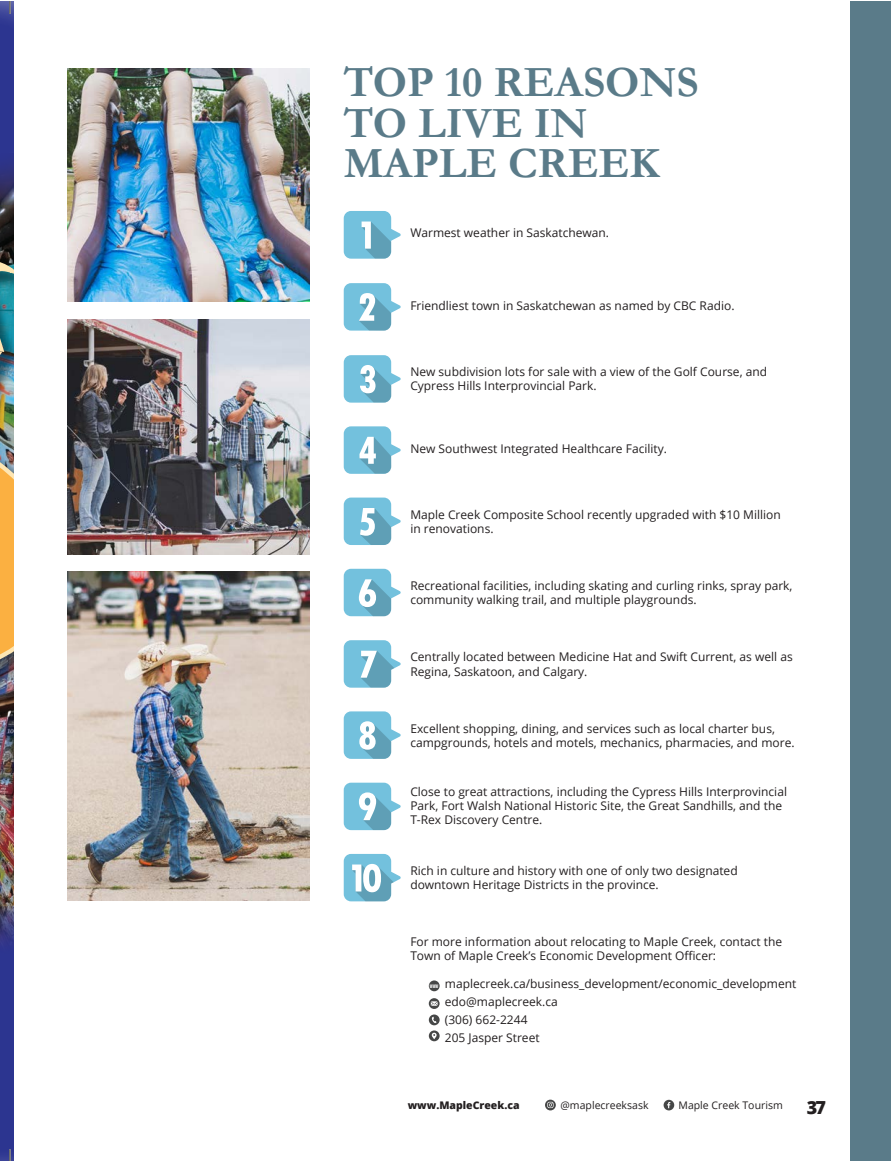
<style>
.page{position:relative;width:891px;height:1161px;background:#fff}
.page>*{position:absolute;margin:0;border:0;box-sizing:border-box;transform-origin:0 0}
.t1{font:700 43.5px "Garamond";color:#5a7b89}
.t2{font:800 18px "Open Sans";color:#231f20}
.t3{font:12px/14.4px "Open Sans";color:#231f20}
.t4{font:10.5px "Open Sans";color:#231f20}
.t5{font:800 10.5px "Open Sans";color:#231f20}
.t6{font:5.1px "Bebas Neue";color:#fff}
</style>
<div class="page">
<img style="left:0;top:205px;width:14px;height:49px">
<img style="left:0;top:730px;width:14px;height:176px">
<img style="left:0;top:368px;width:14px;height:362px">
<img style="left:0;top:387px;width:14px;height:322px">
<svg style="left:0;top:254px;width:14px;height:114px;background:#2f7984"></svg>
<svg style="left:0;top:1px;width:14px;height:204px;background:#303789"></svg>
<div style="left:0;top:906px;width:14px;height:255px;background:#2c3590"></div>
<img style="left:0;top:838px;width:10px;height:106px">
<svg style="left:0;top:1px;width:1px;height:13px"></svg>
<svg style="left:9px;top:1px;width:2px;height:13px"></svg>
<svg style="left:9px;top:1149px;width:2px;height:12px"></svg>
<svg style="left:344px;top:211px;width:57px;height:48px"></svg>
<svg style="left:344px;top:283px;width:57px;height:48px"></svg>
<svg style="left:344px;top:355px;width:57px;height:48px"></svg>
<svg style="left:344px;top:426px;width:57px;height:48px"></svg>
<svg style="left:344px;top:498px;width:57px;height:47px"></svg>
<svg style="left:344px;top:569px;width:57px;height:47px"></svg>
<svg style="left:344px;top:640px;width:57px;height:48px"></svg>
<svg style="left:344px;top:711px;width:57px;height:48px"></svg>
<svg style="left:344px;top:783px;width:57px;height:47px"></svg>
<svg style="left:344px;top:854px;width:57px;height:47px"></svg>
<div style="left:429px;top:1015px;width:11px;height:10px;background:#464747;border-radius:50%"></div>
<svg style="left:432px;top:1017px;width:5px;height:6px"></svg>
<div style="left:429px;top:980px;width:11px;height:11px;background:#464747;border-radius:50%"></div>
<svg style="left:429px;top:1030px;width:11px;height:11px"></svg>
<svg style="left:432px;top:1033px;width:5px;height:6px"></svg>
<svg style="left:429px;top:998px;width:11px;height:11px"></svg>
<svg style="left:431px;top:1001px;width:7px;height:5px"></svg>
<img style="left:68px;top:69px;width:241px;height:233px">
<img style="left:68px;top:572px;width:241px;height:328px">
<img style="left:68px;top:320px;width:241px;height:234px">
<div style="left:850px;top:1px;width:41px;height:1160px;background:#5a7b89"></div>
<svg style="left:664px;top:1100px;width:10px;height:10px"></svg>
<svg style="left:667px;top:1102px;width:3px;height:6px"></svg>
<div style="left:545px;top:1100px;width:11px;height:10px;background:#464747;border-radius:50%"></div>
<svg style="left:547px;top:1102px;width:7px;height:6px"></svg>
<p class="t1" style="left:344px;top:53px;width:356px">TOP 10 REASONS</p>
<p class="t1" style="left:344px;top:93px;width:245px">TO LIVE IN</p>
<p class="t1" style="left:344px;top:134px;width:317px">MAPLE CREEK</p>
<p class="t3" style="left:410px;top:225px;width:200px">Warmest weather in Saskatchewan.</p>
<p class="t3" style="left:410px;top:298px;width:326px">Friendliest town in Saskatchewan as named by CBC Radio.</p>
<p class="t3" style="left:410px;top:364px;width:358px">New subdivision lots for sale with a view of the Golf Course, and<br>Cypress Hills Interprovincial Park.</p>
<p class="t3" style="left:410px;top:441px;width:258px">New Southwest Integrated Healthcare Facility.</p>
<p class="t3" style="left:410px;top:507px;width:372px">Maple Creek Composite School recently upgraded with $10 Million</p>
<p class="t3" style="left:410px;top:522px;width:85px">in renovations.</p>
<p class="t3" style="left:410px;top:578px;width:384px">Recreational facilities, including skating and curling rinks, spray park, community walking trail, and multiple playgrounds.</p>
<p class="t3" style="left:410px;top:649px;width:384px">Centrally located between Medicine Hat and Swift Current, as well as<br>Regina, Saskatoon, and Calgary.</p>
<p class="t3" style="left:410px;top:721px;width:386px">Excellent shopping, dining, and services such as local charter bus, campgrounds, hotels and motels, mechanics, pharmacies, and more.</p>
<p class="t3" style="left:410px;top:784px;width:378px">Close to great attractions, including the Cypress Hills Interprovincial<br>Park, Fort Walsh National Historic Site, the Great Sandhills, and the<br>T-Rex Discovery Centre.</p>
<p class="t3" style="left:410px;top:863px;width:329px">Rich in culture and history with one of only two designated downtown Heritage Districts in the province.</p>
<p class="t3" style="left:410px;top:934px;width:373px">For more information about relocating to Maple Creek, contact the<br>Town of Maple Creek’s Economic Development Officer:</p>
<p class="t3" style="left:445px;top:976px;width:353px">maplecreek.ca/business_development/economic_development</p>
<p class="t3" style="left:445px;top:994px;width:115px">edo@maplecreek.ca</p>
<p class="t3" style="left:445px;top:1012px;width:84px">(306) 662-2244</p>
<p class="t3" style="left:445px;top:1030px;width:96px">205 Jasper Street</p>
<p class="t6" style="left:430px;top:983px;width:10px">WWW</p>
<p class="t5" style="left:408px;top:1098px;width:113px">www.MapleCreek.ca</p>
<p class="t4" style="left:561px;top:1098px;width:89px">@maplecreeksask</p>
<p class="t4" style="left:679px;top:1098px;width:106px">Maple Creek Tourism</p>
<p class="t2" style="left:807px;top:1093px;width:21px">37</p>
</div>
